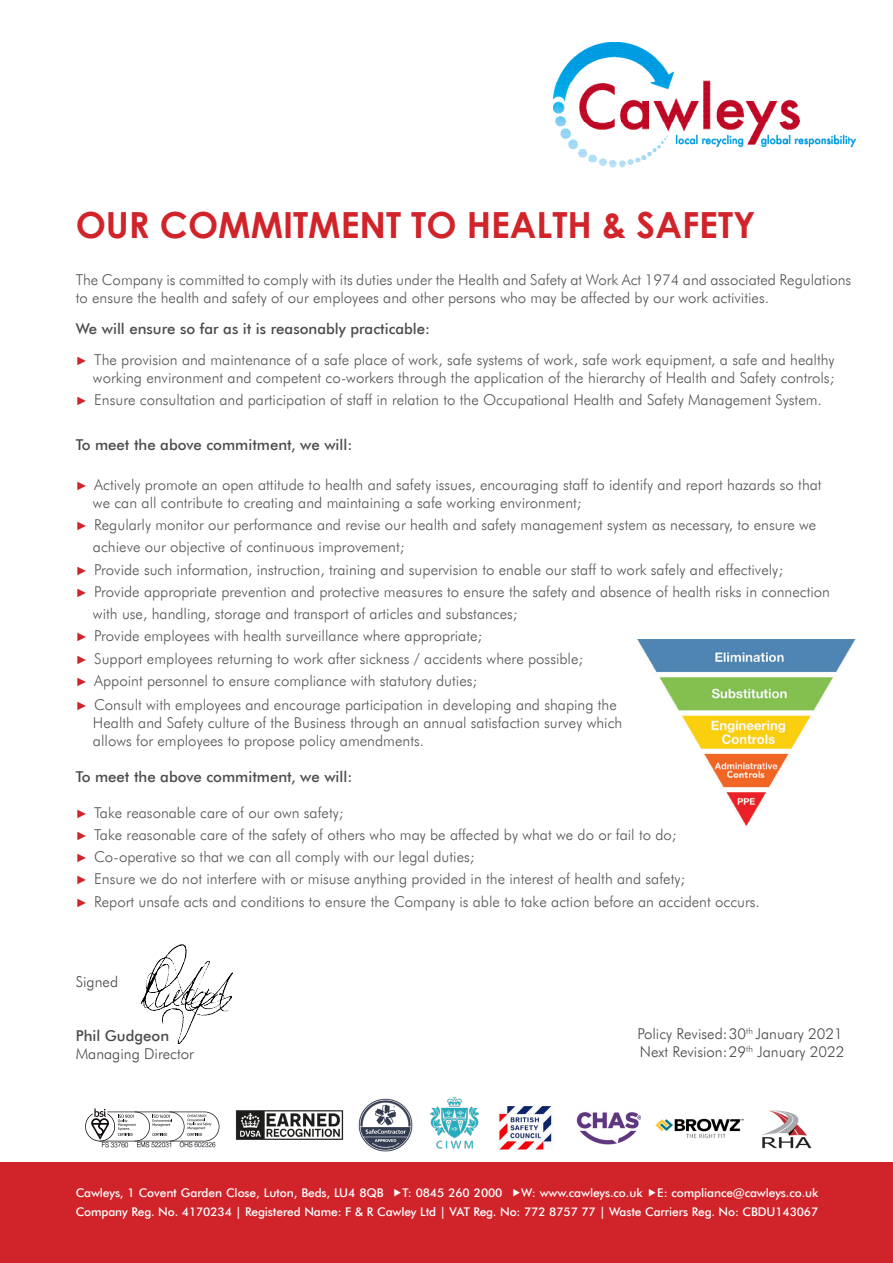
<style>
.page{position:relative;width:893px;height:1263px;background:#fff}
.page>*{position:absolute;margin:0;border:0;box-sizing:border-box;transform-origin:0 0}
.t1{font:700 36px "Century Gothic";color:#d1232a}
.t2{font:300 15px/22.2px "Futura BT";color:#57585a}
.t3{font:300 15px/18px "Futura BT";color:#4b4c4d}
.t4{font:500 15px "Futura BT";color:#4b4c4d}
.t5{font:500 12px/18.6px "Futura BT";letter-spacing:-.01em;color:#fff;text-align:right}
.s1{font-weight:500;color:#4b4c4d}
.s2{font-family:"Century Gothic";font-weight:400;font-size:12px;color:#d1232a}
</style>
<div class="page">
<img style="left:638px;top:639px;width:217px;height:186px">
<img style="left:554px;top:43px;width:302px;height:124px">
<div style="left:0;top:1162px;width:893px;height:101px;background:#d1232a"></div>
<img style="left:655px;top:1118px;width:89px;height:21px">
<img style="left:576px;top:1112px;width:64px;height:33px">
<img style="left:761px;top:1110px;width:51px;height:38px">
<img style="left:235px;top:1110px;width:109px;height:30px">
<img style="left:358px;top:1098px;width:55px;height:54px">
<img style="left:430px;top:1097px;width:49px;height:52px">
<img style="left:499px;top:1106px;width:53px;height:43px">
<img style="left:97px;top:1141px;width:119px;height:7px">
<svg style="left:85px;top:1108px;width:134px;height:33px"></svg>
<img style="left:140px;top:944px;width:93px;height:100px">
<h1 class="t1" style="left:76px;top:197px;width:681px">OUR COMMITMENT TO HEALTH &amp; SAFETY</h1>
<p class="t2" style="left:76px;top:271px;width:777px;line-height:18px">The Company is committed to comply with its duties under the Health and Safety at Work Act 1974 and associated Regulations to ensure the health and safety of our employees and other persons who may be affected by our work activities.</p>
<p class="t2" style="left:76px;top:313px;width:760px;line-height:30.8px"><span class="s1">We will ensure so far as it is reasonably practicable:<br></span><span class="s2">►</span> The provision and maintenance of a safe place of work, safe systems of work, safe work equipment, a safe and healthy</p>
<p class="t2" style="left:76px;top:366px;width:761px;text-indent:17px">working environment and competent co-workers through the application of the hierarchy of Health and Safety controls; <span class="s2">►</span> Ensure consultation and participation of staff in relation to the Occupational Health and Safety Management System.</p>
<p class="t4" style="left:76px;top:435px;width:278px">To meet the above commitment, we will:</p>
<p class="t2" style="left:93px;top:475px;width:730px;line-height:18px;text-indent:-17px"><span class="s2">►</span> Actively promote an open attitude to health and safety issues, encouraging staff to identify and report hazards so that we can all contribute to creating and maintaining a safe working environment;</p>
<p class="t2" style="left:76px;top:513px;width:742px"><span class="s2">►</span> Regularly monitor our performance and revise our health and safety management system as necessary, to ensure we</p>
<p class="t2" style="left:93px;top:536px;width:314px">achieve our objective of continuous improvement;</p>
<p class="t2" style="left:76px;top:558px;width:709px"><span class="s2">►</span> Provide such information, instruction, training and supervision to enable our staff to work safely and effectively;</p>
<p class="t2" style="left:76px;top:580px;width:756px"><span class="s2">►</span> Provide appropriate prevention and protective measures to ensure the safety and absence of health risks in connection</p>
<p class="t2" style="left:93px;top:602px;width:427px">with use, handling, storage and transport of articles and substances;</p>
<p class="t2" style="left:76px;top:625px;width:409px"><span class="s2">►</span> Provide employees with health surveillance where appropriate;</p>
<p class="t2" style="left:76px;top:647px;width:510px"><span class="s2">►</span> Support employees returning to work after sickness / accidents where possible;</p>
<p class="t2" style="left:76px;top:669px;width:404px"><span class="s2">►</span> Appoint personnel to ensure compliance with statutory duties;</p>
<p class="t2" style="left:93px;top:695px;width:531px;line-height:18px;text-indent:-17px"><span class="s2">►</span> Consult with employees and encourage participation in developing and shaping the<br>Health and Safety culture of the Business through an annual satisfaction survey which allows for employees to propose policy amendments.</p>
<p class="t4" style="left:76px;top:767px;width:278px">To meet the above commitment, we will:</p>
<p class="t2" style="left:76px;top:801px;width:686px"><span class="s2">►</span> Take reasonable care of our own safety;<br><span class="s2">►</span> Take reasonable care of the safety of others who may be affected by what we do or fail to do;<br><span class="s2">►</span> Co-operative so that we can all comply with our legal duties;<br><span class="s2">►</span> Ensure we do not interfere with or misuse anything provided in the interest of health and safety;<br><span class="s2">►</span> Report unsafe acts and conditions to ensure the Company is able to take action before an accident occurs.</p>
<p class="t3" style="left:76px;top:972px;width:44px">Signed</p>
<p class="t4" style="left:76px;top:1026px;width:95px">Phil Gudgeon</p>
<p class="t3" style="left:76px;top:1044px;width:120px">Managing Director</p>
<p class="t3" style="left:637px;top:1024px;width:209px">Policy Revised:30<sup>th</sup> January 2021<br>Next Revision:29<sup>th</sup> January 2022</p>
<p class="t5" style="left:76px;top:1184px;width:310px">Cawleys, 1 Covent Garden Close, Luton, Beds, LU4 8QB</p>
<p class="t5" style="left:402px;top:1184px;width:102px">T: 0845 260 2000</p>
<p class="t5" style="left:76px;top:1184px;width:744px">W: www.cawleys.co.uk E: compliance@cawleys.co.uk<br>Company Reg. No. 4170234 | Registered Name: F &amp; R Cawley Ltd | VAT Reg. No: 772 8757 77 | Waste Carriers Reg. No: CBDU143067</p>
</div>
